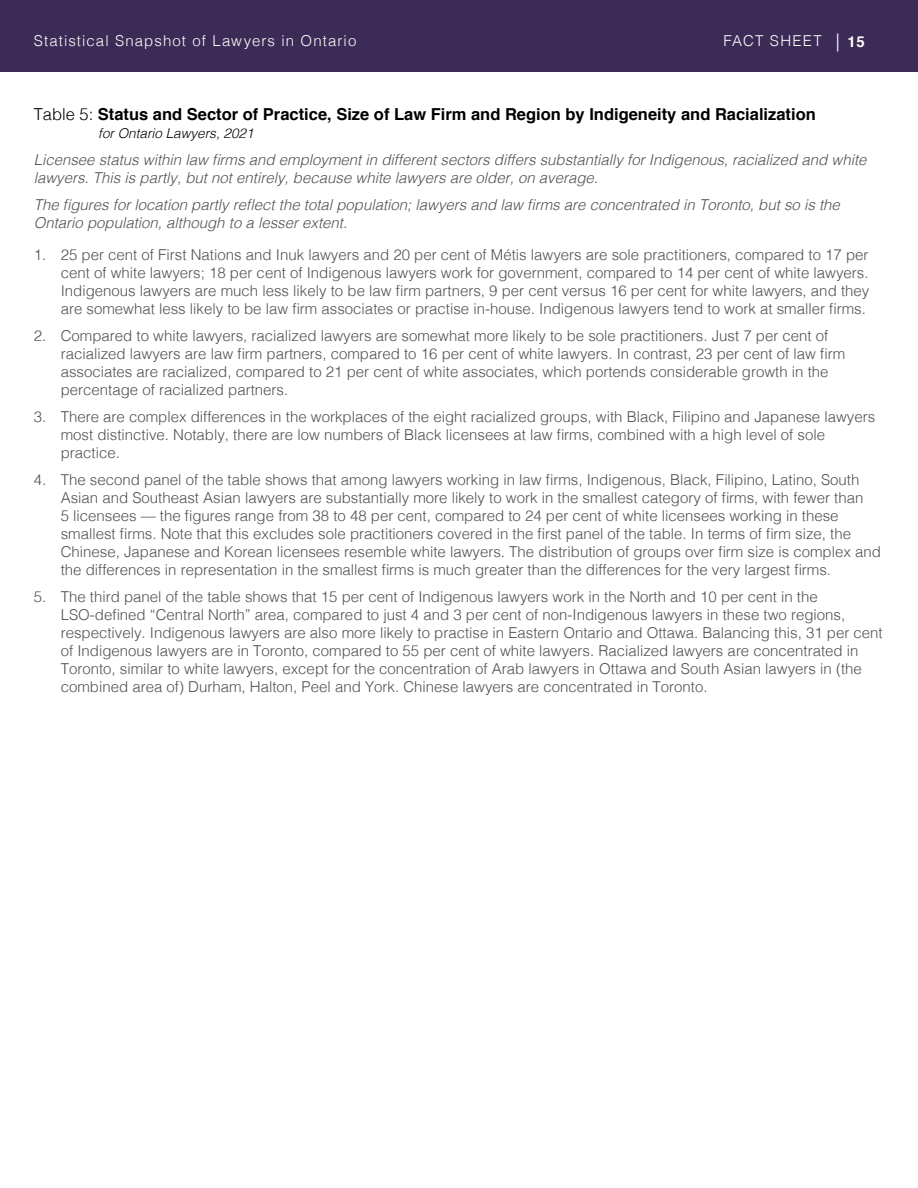
<style>
.page{position:relative;width:918px;height:1188px;background:#fff}
.page>*{position:absolute;margin:0;border:0;box-sizing:border-box;transform-origin:0 0}
.Text-notes{font:700 16.5px "Helvetica";color:#000}
.t1{font:300 15px/18px "Helvetica";color:#4f504f}
.Text-notes-2{font:italic 300 15px/18px "Helvetica";color:#4f504f}
.t2{font:300 15px "Helvetica";letter-spacing:.07em;color:#fff}
.Text-notes-3{font:italic 300 13.5px "Helvetica";color:#000}
.s1{font-size:18px}
.s2{font-weight:700}
.s3{font-weight:300}
</style>
<div class="page">
<div style="left:0;top:0;width:918px;height:72px;background:#3b2b56"></div>
<p class="t2" style="left:34px;top:28px;width:324px">Statistical Snapshot of Lawyers in Ontario</p>
<p class="t2" style="left:723px;top:28px;width:143px">FACT SHEET <span class="s1">|</span> <span class="s2">15</span></p>
<p class="Text-notes" style="left:34px;top:101px;width:784px"><span class="s3">Table 5:</span> Status and Sector of Practice, Size of Law Firm and Region by Indigeneity and Racialization</p>
<p class="Text-notes-3" style="left:98px;top:122px;width:157px">for Ontario Lawyers, 2021</p>
<p class="Text-notes-2" style="left:34px;top:150px;width:834px">Licensee status within law firms and employment in different sectors differs substantially for Indigenous, racialized and white lawyers. This is partly, but not entirely, because white lawyers are older, on average.</p>
<p class="Text-notes-2" style="left:34px;top:195px;width:808px">The figures for location partly reflect the total population; lawyers and law firms are concentrated in Toronto, but so is the<br>Ontario population, although to a lesser extent.</p>
<p class="t1" style="left:61px;top:244px;width:810px;text-align:justify;text-indent:-27px">1. 25 per cent of First Nations and Inuk lawyers and 20 per cent of Métis lawyers are sole practitioners, compared to 17 per cent of white lawyers; 18 per cent of Indigenous lawyers work for government, compared to 14 per cent of white lawyers.<br>Indigenous lawyers are much less likely to be law firm partners, 9 per cent versus 16 per cent for white lawyers, and they are somewhat less likely to be law firm associates or practise in-house. Indigenous lawyers tend to work at smaller firms.</p>
<p class="t1" style="left:61px;top:325px;width:786px;text-indent:-27px">2. Compared to white lawyers, racialized lawyers are somewhat more likely to be sole practitioners. Just 7 per cent of racialized lawyers are law firm partners, compared to 16 per cent of white lawyers. In contrast, 23 per cent of law firm associates are racialized, compared to 21 per cent of white associates, which portends considerable growth in the percentage of racialized partners.</p>
<p class="t1" style="left:61px;top:406px;width:816px;text-indent:-27px">3. There are complex differences in the workplaces of the eight racialized groups, with Black, Filipino and Japanese lawyers most distinctive. Notably, there are low numbers of Black licensees at law firms, combined with a high level of sole practice.</p>
<p class="t1" style="left:61px;top:469px;width:822px;text-indent:-27px">4. The second panel of the table shows that among lawyers working in law firms, Indigenous, Black, Filipino, Latino, South Asian and Southeast Asian lawyers are substantially more likely to work in the smallest category of firms, with fewer than<br>5 licensees — the figures range from 38 to 48 per cent, compared to 24 per cent of white licensees working in these smallest firms. Note that this excludes sole practitioners covered in the first panel of the table. In terms of firm size, the Chinese, Japanese and Korean licensees resemble white lawyers. The distribution of groups over firm size is complex and the differences in representation in the smallest firms is much greater than the differences for the very largest firms.</p>
<p class="t1" style="left:61px;top:586px;width:823px;text-indent:-27px">5. The third panel of the table shows that 15 per cent of Indigenous lawyers work in the North and 10 per cent in the LSO-defined “Central North” area, compared to just 4 and 3 per cent of non-Indigenous lawyers in these two regions, respectively. Indigenous lawyers are also more likely to practise in Eastern Ontario and Ottawa. Balancing this, 31 per cent of Indigenous lawyers are in Toronto, compared to 55 per cent of white lawyers. Racialized lawyers are concentrated in Toronto, similar to white lawyers, except for the concentration of Arab lawyers in Ottawa and South Asian lawyers in (the combined area of) Durham, Halton, Peel and York. Chinese lawyers are concentrated in Toronto.</p>
</div>
